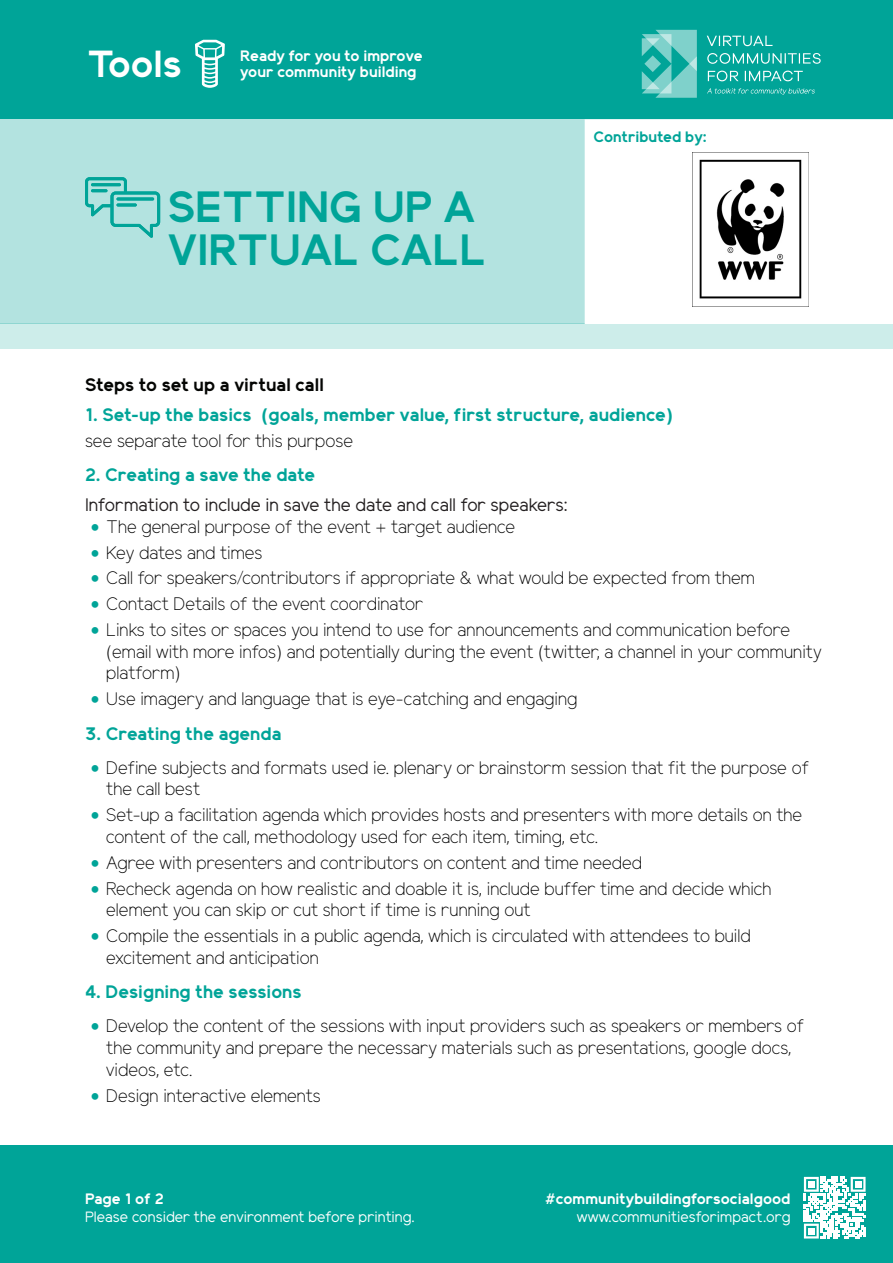
<style>
.page{position:relative;width:893px;height:1263px;background:#fff}
.page>*{position:absolute;margin:0;border:0;box-sizing:border-box;transform-origin:0 0}
.Title_GREEN{font:700 43.5px/43.5px "Elliot Sans";letter-spacing:-.01em;color:#00a498}
.t1{font:700 37.5px "Elliot Sans";color:#fff}
.t2{font:300 18px/21.6px "Elliot Sans";color:#000}
.Headline_1__GREEN{font:700 18px/26.1px "Elliot Sans";color:#00a498}
.Headline_1__GREEN-2{font:18px "Elliot Sans";color:#231f20}
.Headline_1__GREEN-3{font:700 18px "Elliot Sans";color:#040503}
.t3{font:700 15px "Elliot Sans";color:#fff}
.t4{font:15px "Elliot Sans";color:#fff}
.t5{font:700 15px "Elliot Sans";color:#00a498}
.s1{font-weight:300;color:#000}
.s2{font-weight:700;font-size:33px;color:#00a498}
</style>
<div class="page">
<div style="left:0;top:119px;width:893px;height:204px;background:#b3e3e0"></div>
<div style="left:0;top:323px;width:893px;height:26px;background:#cdedea"></div>
<svg style="left:85px;top:177px;width:75px;height:61px"></svg>
<hr style="left:116px;top:197px;width:38px;height:3px;background:#00a498;border-radius:2px">
<hr style="left:91px;top:183px;width:30px;height:3px;background:#00a498;border-radius:2px">
<hr style="left:91px;top:189px;width:16px;height:3px;background:#00a498;border-radius:2px">
<hr style="left:116px;top:203px;width:21px;height:3px;background:#00a498;border-radius:2px">
<div style="left:585px;top:120px;width:308px;height:203px;background:#fff"></div>
<img style="left:693px;top:152px;width:115px;height:147px">
<div style="left:585px;top:119px;width:308px;height:205px;border:2px solid #fff"></div>
<div style="left:0;top:0;width:893px;height:119px;background:#00a498"></div>
<svg style="left:642px;top:30px;width:55px;height:68px"></svg>
<svg style="left:707px;top:36px;width:65px;height:10px"></svg>
<svg style="left:707px;top:53px;width:114px;height:11px"></svg>
<svg style="left:708px;top:71px;width:30px;height:10px"></svg>
<svg style="left:745px;top:71px;width:58px;height:10px"></svg>
<svg style="left:707px;top:88px;width:108px;height:7px"></svg>
<svg style="left:195px;top:40px;width:30px;height:48px"></svg>
<div style="left:0;top:1145px;width:893px;height:118px;background:#00a498"></div>
<svg style="left:804px;top:1177px;width:61px;height:61px"></svg>
<h2 class="t1" style="left:87px;top:47px;width:97px">Tools</h2>
<p class="t3" style="left:240px;top:49px;width:184px">Ready for you to improve</p>
<p class="t3" style="left:240px;top:66px;width:178px">your community building</p>
<p class="Title_GREEN" style="left:168px;top:190px;width:320px">SETTING UP A<br>VIRTUAL CALL</p>
<p class="t5" style="left:593px;top:130px;width:115px">Contributed by:</p>
<p class="Headline_1__GREEN-3" style="left:85px;top:376px;width:240px">Steps to set up a virtual call</p>
<p class="Headline_1__GREEN" style="left:85px;top:404px;width:590px">1. Set-up the basics (goals, member value, first structure, audience) <span class="s1">see separate tool for this purpose</span></p>
<p class="Headline_1__GREEN" style="left:85px;top:464px;width:231px">2. Creating a save the date</p>
<p class="Headline_1__GREEN-2" style="left:85px;top:497px;width:484px">Information to include in save the date and call for speakers:</p>
<p class="t2" style="left:89px;top:518px;width:427px"><span class="s2">•</span> The general purpose of the event + target audience</p>
<p class="t2" style="left:89px;top:544px;width:175px"><span class="s2">•</span> Key dates and times</p>
<p class="t2" style="left:89px;top:569px;width:667px"><span class="s2">•</span> Call for speakers/contributors if appropriate &amp; what would be expected from them</p>
<p class="t2" style="left:89px;top:595px;width:335px"><span class="s2">•</span> Contact Details of the event coordinator</p>
<p class="t2" style="left:106px;top:621px;width:717px;text-indent:-17px"><span class="s2">•</span> Links to sites or spaces you intend to use for announcements and communication before (email with more infos) and potentially during the event (twitter, a channel in your community platform)</p>
<p class="t2" style="left:89px;top:690px;width:489px"><span class="s2">•</span> Use imagery and language that is eye-catching and engaging</p>
<p class="Headline_1__GREEN" style="left:85px;top:722px;width:198px">3. Creating the agenda</p>
<p class="t2" style="left:106px;top:759px;width:704px;text-indent:-17px"><span class="s2">•</span> Define subjects and formats used ie. plenary or brainstorm session that fit the purpose of the call best</p>
<p class="t2" style="left:106px;top:806px;width:697px;text-indent:-17px"><span class="s2">•</span> Set-up a facilitation agenda which provides hosts and presenters with more details on the content of the call, methodology used for each item, timing, etc.</p>
<p class="t2" style="left:89px;top:854px;width:554px"><span class="s2">•</span> Agree with presenters and contributors on content and time needed</p>
<p class="t2" style="left:106px;top:880px;width:667px;text-indent:-17px"><span class="s2">•</span> Recheck agenda on how realistic and doable it is, include buffer time and decide which element you can skip or cut short if time is running out</p>
<p class="t2" style="left:106px;top:927px;width:646px;text-indent:-17px"><span class="s2">•</span> Compile the essentials in a public agenda, which is circulated with attendees to build excitement and anticipation</p>
<p class="Headline_1__GREEN" style="left:85px;top:981px;width:218px">4. Designing the sessions</p>
<p class="t2" style="left:106px;top:1017px;width:699px;text-indent:-17px"><span class="s2">•</span> Develop the content of the sessions with input providers such as speakers or members of the community and prepare the necessary materials such as presentations, google docs, videos, etc.</p>
<p class="t2" style="left:89px;top:1086px;width:233px"><span class="s2">•</span> Design interactive elements</p>
<p class="t3" style="left:85px;top:1192px;width:80px">Page 1 of 2</p>
<p class="t4" style="left:85px;top:1210px;width:331px">Please consider the environment before printing.</p>
<p class="t3" style="left:545px;top:1192px;width:247px">#communitybuildingforsocialgood</p>
<p class="t4" style="left:577px;top:1210px;width:215px">www.communitiesforimpact.org</p>
</div>
